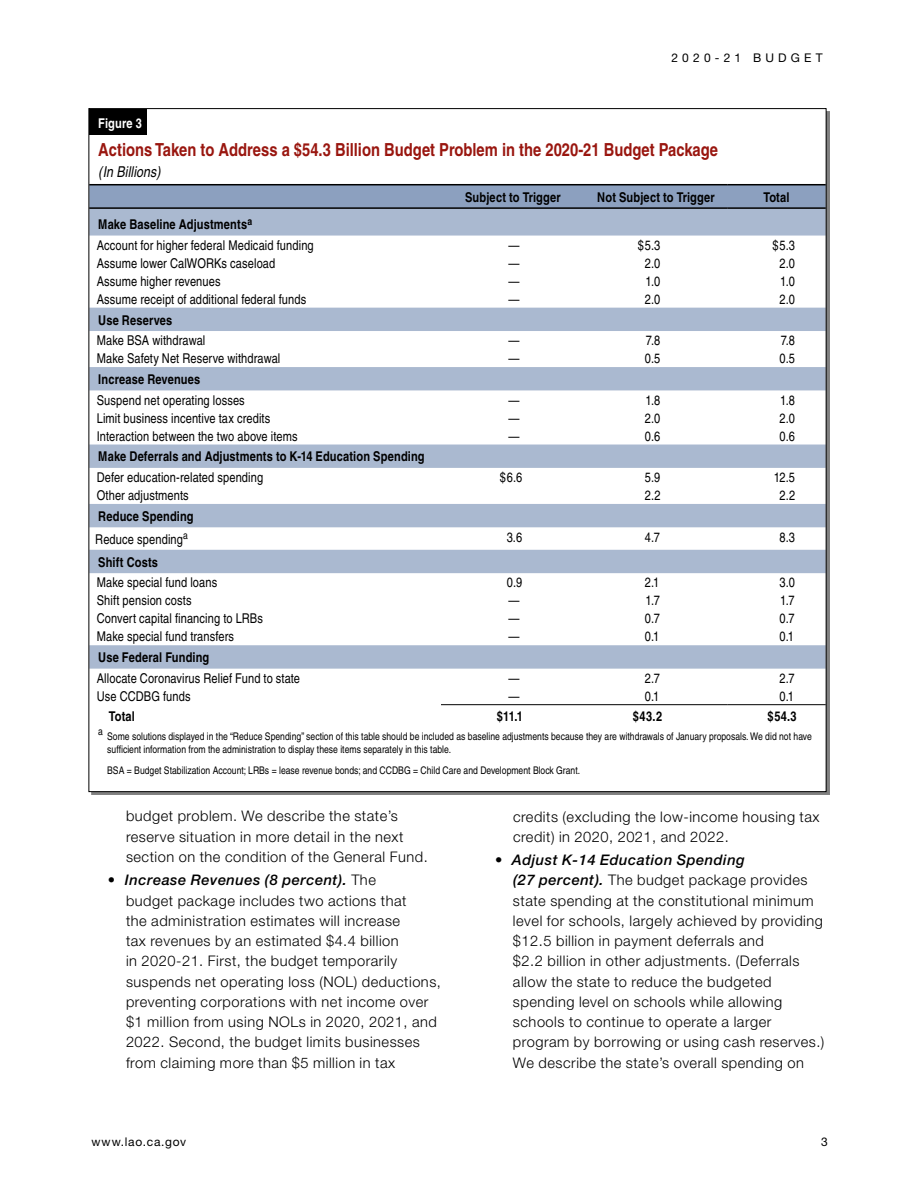
<style>
.page{position:relative;width:918px;height:1188px;background:#fff}
.page>*{position:absolute;margin:0;border:0;box-sizing:border-box;transform-origin:0 0}
.t1{font:700 condensed 18px "Helvetica";color:#99160f}
.t2{font:italic condensed 15px "Helvetica";letter-spacing:.005em;color:#000}
.t3{font:300 14.7px/20.2px "Helvetica Neue LT";letter-spacing:.035em;color:#000}
.t4{font:condensed 13.5px/20.7px "Helvetica";letter-spacing:.01em;color:#000}
.t5{font:700 condensed 13.5px/23px "Helvetica";letter-spacing:.01em;color:#000}
.t6{font:700 condensed 13.5px "Helvetica";letter-spacing:.01em;color:#fff}
.t7{font:12px "Helvetica Neue LT";letter-spacing:.065em;color:#000}
.t8{font:12px "Helvetica Neue LT";letter-spacing:.35em;color:#000}
.t9{font:condensed 10.5px/12.6px "Helvetica";color:#000}
.s1{font-weight:700}
.s2{font-weight:400}
.s3{font-weight:500}
.s4{font-weight:500;font-style:italic}
</style>
<div class="page">
<div style="left:89px;top:110px;width:57px;height:25px;background:#000"></div>
<div style="left:90px;top:185px;width:734px;height:22px;background:#8ca0bf"></div>
<svg style="left:90px;top:209px;width:734px;height:460px"></svg>
<hr style="left:89px;top:184px;width:352px;height:1px;background:#000">
<hr style="left:441px;top:184px;width:144px;height:1px;background:#000">
<hr style="left:585px;top:184px;width:142px;height:1px;background:#000">
<hr style="left:727px;top:184px;width:99px;height:1px;background:#000">
<hr style="left:89px;top:207px;width:352px;height:2px;background:#000">
<hr style="left:441px;top:207px;width:144px;height:2px;background:#000">
<hr style="left:585px;top:207px;width:142px;height:2px;background:#000">
<hr style="left:727px;top:207px;width:99px;height:2px;background:#000">
<hr style="left:441px;top:704px;width:144px;height:1px;background:#000">
<hr style="left:585px;top:704px;width:142px;height:1px;background:#000">
<hr style="left:727px;top:704px;width:99px;height:1px;background:#000">
<p class="t8" style="left:671px;top:50px;width:153px">2020-21 BUDGET</p>
<p class="t6" style="left:98px;top:115px;width:45px">Figure 3</p>
<p class="t1" style="left:98px;top:139px;width:621px">Actions Taken to Address a $54.3 Billion Budget Problem in the 2020‑21 Budget Package</p>
<p class="t2" style="left:98px;top:164px;width:64px">(In Billions)</p>
<p class="t5" style="left:465px;top:185px;width:97px">Subject to Trigger</p>
<p class="t5" style="left:597px;top:185px;width:119px">Not Subject to Trigger</p>
<p class="t5" style="left:763px;top:185px;width:28px">Total</p>
<p class="t4" style="left:97px;top:214px;width:219px"><span class="s1">Make Baseline Adjustments</span><sup>a<br></sup>Account for higher federal Medicaid funding</p>
<p class="t4" style="left:508px;top:235px;width:13px">—</p>
<p class="t4" style="left:638px;top:235px;width:24px">$5.3</p>
<p class="t4" style="left:773px;top:235px;width:24px">$5.3</p>
<p class="t4" style="left:97px;top:253px;width:180px">Assume lower CalWORKs caseload</p>
<p class="t4" style="left:509px;top:253px;width:13px">—</p>
<p class="t4" style="left:645px;top:253px;width:17px">2.0</p>
<p class="t4" style="left:779px;top:253px;width:17px">2.0</p>
<p class="t4" style="left:97px;top:271px;width:125px">Assume higher revenues</p>
<p class="t4" style="left:509px;top:271px;width:13px">—</p>
<p class="t4" style="left:645px;top:271px;width:16px">1.0</p>
<p class="t4" style="left:780px;top:271px;width:16px">1.0</p>
<p class="t4" style="left:97px;top:289px;width:211px">Assume receipt of additional federal funds</p>
<p class="t4" style="left:509px;top:289px;width:13px">—</p>
<p class="t4" style="left:645px;top:289px;width:17px">2.0</p>
<p class="t4" style="left:779px;top:289px;width:17px">2.0</p>
<p class="t5" style="left:98px;top:308px;width:76px">Use Reserves</p>
<p class="t4" style="left:97px;top:330px;width:110px">Make BSA withdrawal</p>
<p class="t4" style="left:509px;top:330px;width:13px">—</p>
<p class="t4" style="left:646px;top:330px;width:16px">7.8</p>
<p class="t4" style="left:781px;top:330px;width:16px">7.8</p>
<p class="t4" style="left:97px;top:348px;width:185px">Make Safety Net Reserve withdrawal</p>
<p class="t4" style="left:509px;top:348px;width:13px">—</p>
<p class="t4" style="left:645px;top:348px;width:17px">0.5</p>
<p class="t4" style="left:780px;top:348px;width:17px">0.5</p>
<p class="t5" style="left:98px;top:368px;width:104px">Increase Revenues</p>
<p class="t4" style="left:97px;top:390px;width:150px">Suspend net operating losses</p>
<p class="t4" style="left:509px;top:390px;width:13px">—</p>
<p class="t4" style="left:645px;top:390px;width:16px">1.8</p>
<p class="t4" style="left:780px;top:390px;width:16px">1.8</p>
<p class="t4" style="left:97px;top:408px;width:175px">Limit business incentive tax credits</p>
<p class="t4" style="left:509px;top:408px;width:13px">—</p>
<p class="t4" style="left:645px;top:408px;width:17px">2.0</p>
<p class="t4" style="left:780px;top:408px;width:17px">2.0</p>
<p class="t4" style="left:97px;top:426px;width:202px">Interaction between the two above items</p>
<p class="t4" style="left:509px;top:426px;width:13px">—</p>
<p class="t4" style="left:645px;top:426px;width:17px">0.6</p>
<p class="t4" style="left:780px;top:426px;width:17px">0.6</p>
<p class="t5" style="left:98px;top:445px;width:328px">Make Deferrals and Adjustments to K-14 Education Spending</p>
<p class="t4" style="left:97px;top:467px;width:168px">Defer education-related spending</p>
<p class="t4" style="left:500px;top:467px;width:24px">$6.6</p>
<p class="t4" style="left:645px;top:467px;width:17px">5.9</p>
<p class="t4" style="left:774px;top:467px;width:23px">12.5</p>
<p class="t4" style="left:97px;top:485px;width:93px">Other adjustments</p>
<p class="t4" style="left:645px;top:485px;width:17px">2.2</p>
<p class="t4" style="left:780px;top:485px;width:17px">2.2</p>
<p class="t5" style="left:95px;top:504px;width:100px">Reduce Spending<br><span class="s2">Reduce spending</span><sup>a</sup></p>
<p class="t4" style="left:507px;top:526px;width:17px">3.6</p>
<p class="t4" style="left:645px;top:526px;width:16px">4.7</p>
<p class="t4" style="left:779px;top:526px;width:17px">8.3</p>
<p class="t5" style="left:98px;top:550px;width:61px">Shift Costs</p>
<p class="t4" style="left:97px;top:572px;width:122px">Make special fund loans</p>
<p class="t4" style="left:507px;top:572px;width:17px">0.9</p>
<p class="t4" style="left:645px;top:572px;width:16px">2.1</p>
<p class="t4" style="left:779px;top:572px;width:17px">3.0</p>
<p class="t4" style="left:97px;top:590px;width:96px">Shift pension costs</p>
<p class="t4" style="left:509px;top:590px;width:13px">—</p>
<p class="t4" style="left:645px;top:590px;width:16px">1.7</p>
<p class="t4" style="left:780px;top:590px;width:16px">1.7</p>
<p class="t4" style="left:97px;top:608px;width:168px">Convert capital financing to LRBs</p>
<p class="t4" style="left:509px;top:608px;width:13px">—</p>
<p class="t4" style="left:645px;top:608px;width:17px">0.7</p>
<p class="t4" style="left:780px;top:608px;width:17px">0.7</p>
<p class="t4" style="left:97px;top:626px;width:139px">Make special fund transfers</p>
<p class="t4" style="left:509px;top:626px;width:13px">—</p>
<p class="t4" style="left:645px;top:626px;width:16px">0.1</p>
<p class="t4" style="left:780px;top:626px;width:16px">0.1</p>
<p class="t5" style="left:98px;top:646px;width:113px">Use Federal Funding</p>
<p class="t4" style="left:97px;top:668px;width:205px">Allocate Coronavirus Relief Fund to state</p>
<p class="t4" style="left:509px;top:668px;width:13px">—</p>
<p class="t4" style="left:645px;top:668px;width:17px">2.7</p>
<p class="t4" style="left:779px;top:668px;width:17px">2.7</p>
<p class="t4" style="left:97px;top:686px;width:95px">Use CCDBG funds</p>
<p class="t4" style="left:509px;top:686px;width:13px">—</p>
<p class="t4" style="left:645px;top:686px;width:16px">0.1</p>
<p class="t4" style="left:780px;top:686px;width:16px">0.1</p>
<p class="t5" style="left:109px;top:704px;width:28px">Total</p>
<p class="t5" style="left:497px;top:704px;width:28px">$11.1</p>
<p class="t5" style="left:633px;top:704px;width:31px">$43.2</p>
<p class="t5" style="left:767px;top:704px;width:31px">$54.3</p>
<p class="t9" style="left:107px;top:730px;width:706px;text-indent:-9px">a Some solutions displayed in the “Reduce Spending” section of this table should be included as baseline adjustments because they are withdrawals of January proposals. We did not have sufficient information from the administration to display these items separately in this table.</p>
<p class="t9" style="left:107px;top:764px;width:474px">BSA = Budget Stabilization Account; LRBs = lease revenue bonds; and CCDBG = Child Care and Development Block Grant.</p>
<p class="t3" style="left:126px;top:806px;width:303px">budget problem. We describe the state’s reserve situation in more detail in the next section on the condition of the General Fund.</p>
<p class="t3" style="left:126px;top:870px;width:316px;text-indent:-18px"><span class="s3">•</span> <span class="s4">Increase Revenues (8 percent).</span> The<br>budget package includes two actions that<br>the administration estimates will increase<br>tax revenues by an estimated $4.4 billion<br>in 2020-21. First, the budget temporarily suspends net operating loss (NOL) deductions, preventing corporations with net income over $1 million from using NOLs in 2020, 2021, and 2022. Second, the budget limits businesses from claiming more than $5 million in tax</p>
<p class="t7" style="left:92px;top:1134px;width:96px">www.lao.ca.gov</p>
<p class="t3" style="left:513px;top:806px;width:308px">credits (excluding the low-income housing tax credit) in 2020, 2021, and 2022.</p>
<p class="t3" style="left:513px;top:849px;width:313px;text-indent:-18px"><span class="s3">•</span> <span class="s4">Adjust K-14 Education Spending<br>(27 percent).</span> The budget package provides state spending at the constitutional minimum level for schools, largely achieved by providing $12.5 billion in payment deferrals and<br>$2.2 billion in other adjustments. (Deferrals allow the state to reduce the budgeted spending level on schools while allowing schools to continue to operate a larger program by borrowing or using cash reserves.)<br>We describe the state’s overall spending on</p>
<p class="t8" style="left:821px;top:1134px;width:8px">3</p>
</div>
